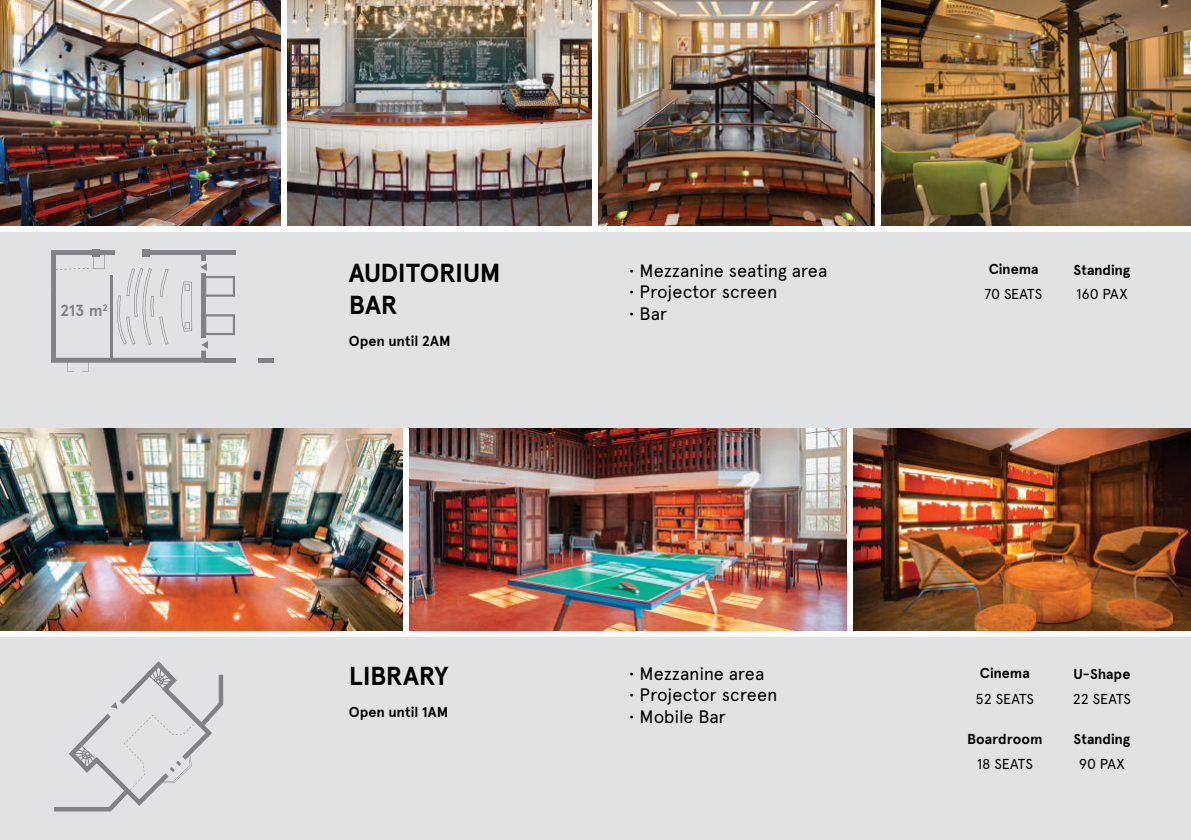
<style>
.page{position:relative;width:1191px;height:840px;background:#fff}
.page>*{position:absolute;margin:0;border:0;box-sizing:border-box;transform-origin:0 0}
.t1{font:700 26px/32px "Apercu Pro";letter-spacing:-.015em;color:#000}
.t2{font:18px "Apercu Pro";letter-spacing:-.005em;color:#000}
.t3{font:700 16px "Apercu Pro";color:#808285}
.t4{font:700 14.4px "Apercu Pro";letter-spacing:-.005em;color:#000}
.t5{font:14.4px "Apercu Pro";letter-spacing:-.005em;color:#000}
</style>
<div class="page">
<div style="left:0;top:0;width:1191px;height:839px;background:#e1e2e4"></div>
<div style="left:204px;top:250px;width:32px;height:5px;background:#808285"></div>
<div style="left:92px;top:249px;width:8px;height:7px;background:#808285"></div>
<div style="left:142px;top:249px;width:8px;height:7px;background:#808285"></div>
<svg style="left:51px;top:250px;width:184px;height:121px"></svg>
<div style="left:204px;top:357px;width:32px;height:5px;background:#808285"></div>
<div style="left:258px;top:357px;width:15px;height:5px;background:#808285"></div>
<img style="left:0;top:0;width:280px;height:226px">
<img style="left:286px;top:0;width:306px;height:226px">
<img style="left:880px;top:0;width:311px;height:226px">
<img style="left:598px;top:0;width:276px;height:226px">
<div style="left:280px;top:0;width:6px;height:229px;background:#fff"></div>
<div style="left:592px;top:0;width:6px;height:229px;background:#fff"></div>
<div style="left:874px;top:0;width:6px;height:229px;background:#fff"></div>
<div style="left:0;top:226px;width:1191px;height:5px;background:#fff"></div>
<svg style="left:54px;top:661px;width:169px;height:150px"></svg>
<img style="left:0;top:428px;width:403px;height:202px">
<img style="left:408px;top:428px;width:439px;height:202px">
<img style="left:853px;top:428px;width:338px;height:202px">
<div style="left:403px;top:428px;width:5px;height:207px;background:#fff"></div>
<div style="left:847px;top:428px;width:6px;height:207px;background:#fff"></div>
<div style="left:0;top:630px;width:1191px;height:6px;background:#fff"></div>
<p class="t3" style="left:60px;top:298px;width:49px">213 m<sup>2</sup></p>
<h1 class="t1" style="left:349px;top:255px;width:153px">AUDITORIUM<br>BAR</h1>
<p class="t4" style="left:349px;top:330px;width:103px">Open until 2AM</p>
<h1 class="t1" style="left:349px;top:658px;width:101px">LIBRARY</h1>
<p class="t4" style="left:349px;top:700px;width:101px">Open until 1AM</p>
<p class="t2" style="left:629px;top:257px;width:200px">• Mezzanine seating area</p>
<p class="t2" style="left:629px;top:278px;width:150px">• Projector screen</p>
<p class="t2" style="left:629px;top:300px;width:40px">• Bar</p>
<p class="t2" style="left:629px;top:659px;width:137px">• Mezzanine area</p>
<p class="t2" style="left:629px;top:681px;width:150px">• Projector screen</p>
<p class="t2" style="left:629px;top:702px;width:99px">• Mobile Bar</p>
<p class="t4" style="left:988px;top:258px;width:51px">Cinema</p>
<p class="t5" style="left:984px;top:283px;width:59px">70 SEATS</p>
<p class="t4" style="left:1073px;top:259px;width:58px">Standing</p>
<p class="t5" style="left:1076px;top:283px;width:53px">160 PAX</p>
<p class="t4" style="left:980px;top:662px;width:51px">Cinema</p>
<p class="t5" style="left:975px;top:688px;width:60px">52 SEATS</p>
<p class="t5" style="left:1072px;top:688px;width:60px">22 SEATS</p>
<p class="t4" style="left:1073px;top:663px;width:58px">U-Shape</p>
<p class="t4" style="left:967px;top:728px;width:77px">Boardroom</p>
<p class="t4" style="left:1073px;top:727px;width:58px">Standing</p>
<p class="t5" style="left:1078px;top:752px;width:48px">90 PAX</p>
<p class="t5" style="left:977px;top:752px;width:57px">18 SEATS</p>
</div>
